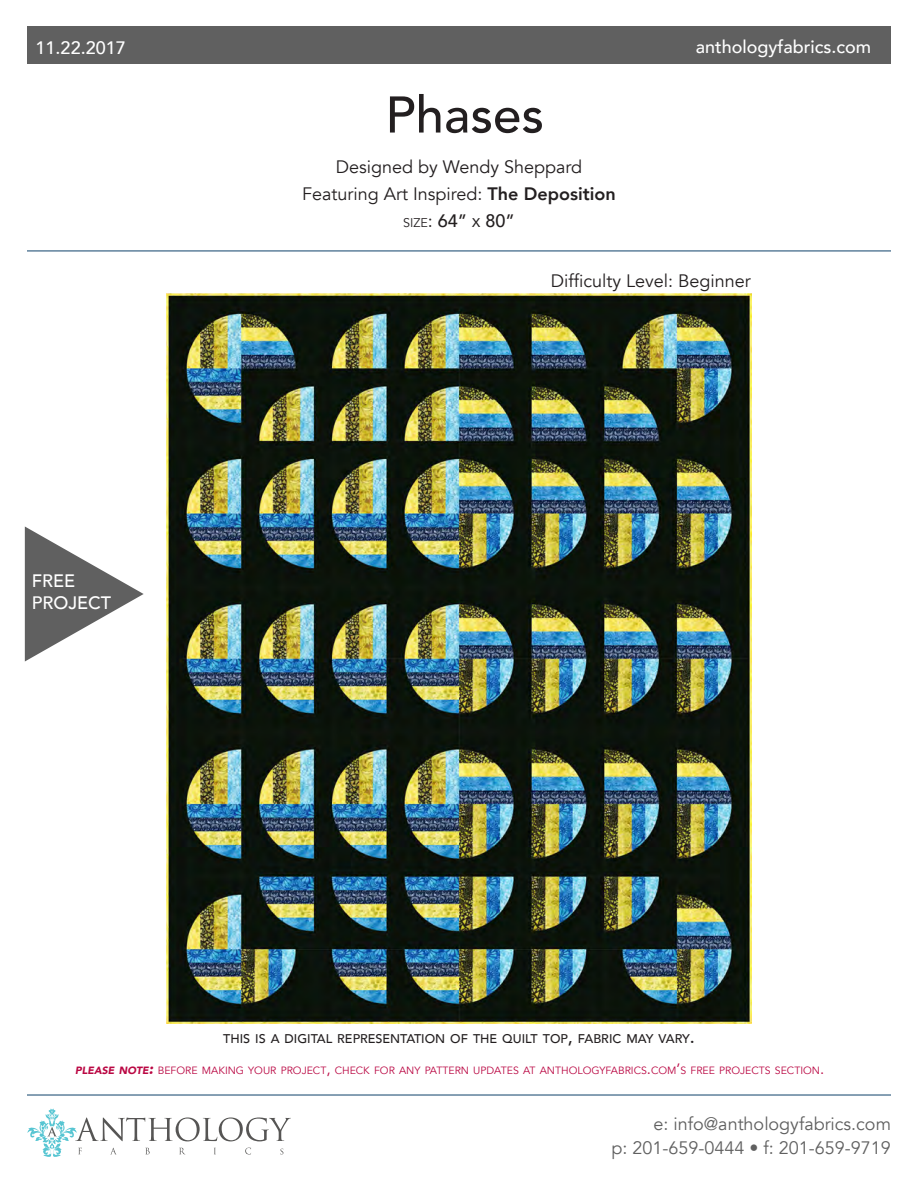
<style>
.page{position:relative;width:918px;height:1188px;background:#fff}
.page>*{position:absolute;margin:0;border:0;box-sizing:border-box;transform-origin:0 0}
.t1{font:500 51px "Avenir";color:#231f20}
.t2{font:18px/27px "Avenir";color:#231f20;text-align:center}
.t3{font:18px/24px "Avenir";color:#606060;text-align:right}
.t4{font:500 18px/21.6px "Avenir";color:#fff}
.t5{font:500 12.6px "Avenir";color:#231f20}
.t6{font:10.5px "Avenir";color:#ba0743}
.s1{font-weight:800}
.s2{font-size:12.6px}
.s3{font-style:inherit}
.s4{font-weight:500}
.s5{font-weight:500;font-size:12.6px}
.s6{font-size:18px}
.s7{font-weight:900;font-style:italic}
.s8{font-weight:900;font-style:italic;font-size:15px}
.s9{font-size:15px}
</style>
<div class="page">
<div style="left:27px;top:26px;width:864px;height:38px;background:#606060"></div>
<hr style="left:27px;top:1095px;width:864px;height:1px;background:#0e426a">
<hr style="left:27px;top:251px;width:864px;height:1px;background:#0e426a">
<svg style="left:25px;top:526px;width:119px;height:136px"></svg>
<svg style="left:28px;top:1109px;width:263px;height:48px"></svg>
<img style="left:167px;top:294px;width:584px;height:729px">
<h2 class="t4" style="left:36px;top:36px;width:92px">11.22.2017</h2>
<h2 class="t4" style="left:696px;top:34px;width:177px">anthologyfabrics.com</h2>
<h1 class="t1" style="left:385px;top:71px;width:160px">Phases</h1>
<h2 class="t2" style="left:302px;top:154px;width:315px">Designed by Wendy Sheppard<br>Featuring Art Inspired: <span class="s1">The Deposition<br></span><span class="s2">SIZE</span><span class="s3">:</span> <span class="s4">64”</span> <span class="s5">X</span> <span class="s4">80”</span></h2>
<h2 class="t4" style="left:32px;top:569px;width:81px">FREE<br>PROJECT</h2>
<h2 class="t2" style="left:551px;top:268px;width:201px">Difficulty Level: Beginner</h2>
<p class="t5" style="left:223px;top:1027px;width:473px">THIS IS A DIGITAL REPRESENTATION OF THE QUILT TOP<span class="s6">,</span> FABRIC MAY VARY<span class="s6">.</span></p>
<p class="t6" style="left:75px;top:1064px;width:751px"><span class="s7">PLEASE NOTE</span><span class="s8">:</span> BEFORE MAKING YOUR PROJECT<span class="s9">,</span> CHECK FOR ANY PATTERN UPDATES AT ANTHOLOGYFABRICS<span class="s9">.</span>COM<span class="s9">’</span>S FREE PROJECTS SECTION<span class="s9">.</span></p>
<h2 class="t3" style="left:612px;top:1112px;width:281px">e: info@anthologyfabrics.com<br>p: 201-659-0444 • f: 201-659-9719</h2>
</div>
